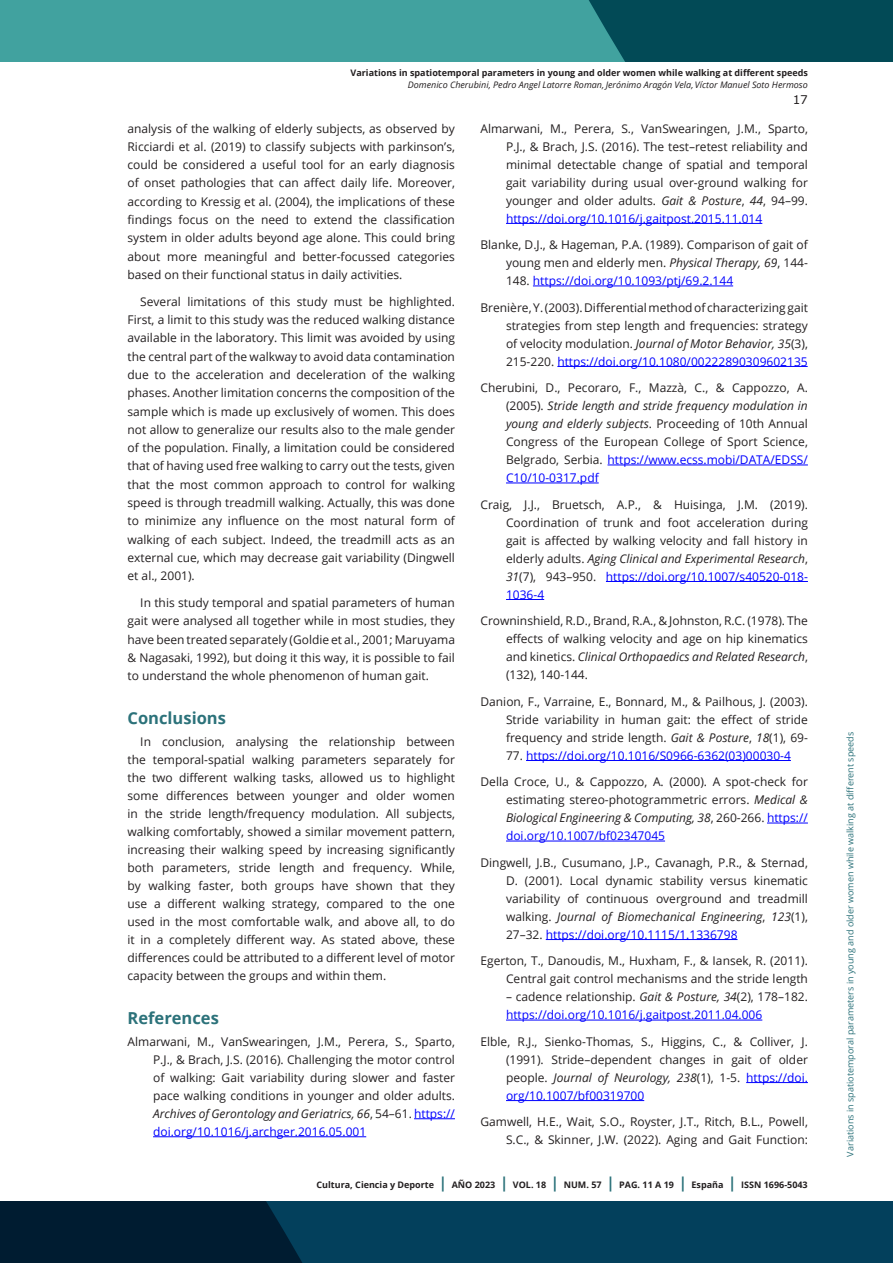
<style>
.page{position:relative;width:893px;height:1263px;background:#fff}
.page>*{position:absolute;margin:0;border:0;box-sizing:border-box;transform-origin:0 0}
.subtitulo_H3{font:700 16.5px "Open Sans";color:#2c727a}
.bibliografia{font:12px/18px "Open Sans";color:#231f20;text-align:justify}
.Cuerpo_de_texto_P{font:12px/18.3px "Open Sans";color:#231f20;text-align:justify}
.bibliografia-2{font:12px/18px "Open Sans";color:#00f}
.t1{font:12px "Verdana";color:#231f20}
.t2{font:700 9px "Open Sans";color:#231f20}
.t3{font:9px "Open Sans";color:#2c727a}
.t4{font:italic 9px "Open Sans";color:#231f20}
.s1{font-style:italic}
.s2{color:#00f}
.s3{color:#231f20}
.s4{font-style:italic;color:#231f20}
.s5{font-size:15px;color:#2c727a}
</style>
<div class="page">
<svg style="left:0;top:1201px;width:893px;height:62px;background:#02344e"></svg>
<div style="left:0;top:0;width:893px;height:62px;background:#41a29f"></div>
<div style="left:589px;top:0;width:304px;height:62px;background:#024a56"></div>
<hr style="left:506px;top:223px;width:256px;height:1px;background:#00f">
<hr style="left:533px;top:286px;width:200px;height:1px;background:#00f">
<hr style="left:557px;top:366px;width:251px;height:1px;background:#00f">
<hr style="left:607px;top:465px;width:201px;height:1px;background:#00f">
<hr style="left:506px;top:483px;width:93px;height:1px;background:#00f">
<hr style="left:606px;top:581px;width:202px;height:1px;background:#00f">
<hr style="left:506px;top:599px;width:38px;height:1px;background:#00f">
<hr style="left:526px;top:760px;width:265px;height:1px;background:#00f">
<hr style="left:767px;top:823px;width:41px;height:1px;background:#00f">
<hr style="left:506px;top:841px;width:159px;height:1px;background:#00f">
<hr style="left:546px;top:939px;width:191px;height:1px;background:#00f">
<hr style="left:506px;top:1020px;width:256px;height:1px;background:#00f">
<hr style="left:746px;top:1082px;width:62px;height:1px;background:#00f">
<hr style="left:506px;top:1100px;width:138px;height:1px;background:#00f">
<hr style="left:414px;top:1118px;width:41px;height:1px;background:#00f">
<hr style="left:153px;top:1136px;width:213px;height:1px;background:#00f">
<p class="t2" style="left:351px;top:67px;width:459px">Variations in spatiotemporal parameters in young and older women while walking at different speeds</p>
<p class="t4" style="left:408px;top:79px;width:401px">Domenico Cherubini, Pedro Angel Latorre Roman, Jerónimo Aragón Vela, Víctor Manuel Soto Hermoso</p>
<p class="Cuerpo_de_texto_P" style="left:128px;top:119px;width:329px">analysis of the walking of elderly subjects, as observed by Ricciardi et al. (2019) to classify subjects with parkinson’s, could be considered a useful tool for an early diagnosis of onset pathologies that can affect daily life. Moreover, according to Kressig et al. (2004), the implications of these findings focus on the need to extend the classification system in older adults beyond age alone. This could bring about more meaningful and better-focussed categories based on their functional status in daily activities.</p>
<p class="Cuerpo_de_texto_P" style="left:128px;top:292px;width:329px;text-indent:13px">Several limitations of this study must be highlighted.<br>First, a limit to this study was the reduced walking distance available in the laboratory. This limit was avoided by using the central part of the walkway to avoid data contamination due to the acceleration and deceleration of the walking phases. Another limitation concerns the composition of the sample which is made up exclusively of women. This does not allow to generalize our results also to the male gender of the population. Finally, a limitation could be considered that of having used free walking to carry out the tests, given that the most common approach to control for walking speed is through treadmill walking. Actually, this was done to minimize any influence on the most natural form of walking of each subject. Indeed, the treadmill acts as an external cue, which may decrease gait variability (Dingwell et al., 2001).</p>
<p class="Cuerpo_de_texto_P" style="left:128px;top:593px;width:329px;text-indent:13px">In this study temporal and spatial parameters of human gait were analysed all together while in most studies, they have been treated separately (Goldie et al., 2001; Maruyama &amp; Nagasaki, 1992), but doing it this way, it is possible to fail to understand the whole phenomenon of human gait.</p>
<p class="subtitulo_H3" style="left:128px;top:706px;width:100px">Conclusions</p>
<p class="Cuerpo_de_texto_P" style="left:128px;top:732px;width:329px;text-indent:13px">In conclusion, analysing the relationship between the temporal-spatial walking parameters separately for the two different walking tasks, allowed us to highlight some differences between younger and older women in the stride length/frequency modulation. All subjects, walking comfortably, showed a similar movement pattern, increasing their walking speed by increasing significantly both parameters, stride length and frequency. While, by walking faster, both groups have shown that they use a different walking strategy, compared to the one used in the most comfortable walk, and above all, to do it in a completely different way. As stated above, these differences could be attributed to a different level of motor capacity between the groups and within them.</p>
<p class="subtitulo_H3" style="left:128px;top:1006px;width:93px">References</p>
<p class="bibliografia" style="left:153px;top:1032px;width:303px;text-indent:-26px">Almarwani, M., VanSwearingen, J.M., Perera, S., Sparto, P.J., &amp; Brach, J.S. (2016). Challenging the motor control of walking: Gait variability during slower and faster pace walking conditions in younger and older adults.<br><span class="s1">Archives of Gerontology and Geriatrics, 66</span>, 54–61. <span class="s2">https:// doi.org/10.1016/j.archger.2016.05.001</span></p>
<p class="t1" style="left:793px;top:91px;width:17px">17</p>
<p class="bibliografia" style="left:506px;top:119px;width:303px;text-indent:-26px">Almarwani, M., Perera, S., VanSwearingen, J.M., Sparto, P.J., &amp; Brach, J.S. (2016). The test–retest reliability and minimal detectable change of spatial and temporal gait variability during usual over-ground walking for younger and older adults. <span class="s1">Gait &amp; Posture</span>, <span class="s1">44</span>, 94–99. <span class="s2">https://doi.org/10.1016/j.gaitpost.2015.11.014</span></p>
<p class="bibliografia" style="left:506px;top:235px;width:303px;text-indent:-26px">Blanke, D.J., &amp; Hageman, P.A. (1989). Comparison of gait of young men and elderly men. <span class="s1">Physical Therapy, 69</span>, 144- 148. <span class="s2">https://doi.org/10.1093/ptj/69.2.144</span></p>
<p class="bibliografia" style="left:506px;top:298px;width:303px;text-indent:-26px">Brenière, Y. (2003). Differential method of characterizing gait strategies from step length and frequencies: strategy of velocity modulation. <span class="s1">Journal of Motor Behavior, 35</span>(3), 215-220. <span class="s2">https://doi.org/10.1080/00222890309602135</span></p>
<p class="bibliografia" style="left:506px;top:378px;width:303px;text-indent:-26px">Cherubini, D., Pecoraro, F., Mazzà, C., &amp; Cappozzo, A. (2005). <span class="s1">Stride length and stride frequency modulation in young and elderly subjects</span>. Proceeding of 10th Annual Congress of the European College of Sport Science, Belgrado, Serbia. <span class="s2">https://www.ecss.mobi/DATA/EDSS/ C10/10-0317.pdf</span></p>
<p class="bibliografia" style="left:506px;top:495px;width:303px;text-indent:-26px">Craig, J.J., Bruetsch, A.P., &amp; Huisinga, J.M. (2019).<br>Coordination of trunk and foot acceleration during gait is affected by walking velocity and fall history in elderly adults. <span class="s1">Aging Clinical and Experimental Research</span>, <span class="s1">31</span>(7), 943–950. <span class="s2">https://doi.org/10.1007/s40520-018- 1036-4</span></p>
<p class="bibliografia" style="left:506px;top:611px;width:303px;text-indent:-26px">Crowninshield, R.D., Brand, R.A., &amp; Johnston, R.C. (1978). The effects of walking velocity and age on hip kinematics and kinetics. <span class="s1">Clinical Orthopaedics and Related Research</span>, (132), 140-144.</p>
<p class="bibliografia" style="left:506px;top:692px;width:303px;text-indent:-26px">Danion, F., Varraine, E., Bonnard, M., &amp; Pailhous, J. (2003).<br>Stride variability in human gait: the effect of stride frequency and stride length. <span class="s1">Gait &amp; Posture</span>, <span class="s1">18</span>(1), 69-</p>
<p class="bibliografia-2" style="left:506px;top:746px;width:286px"><span class="s3">77.</span> https://doi.org/10.1016/S0966-6362(03)00030-4</p>
<p class="bibliografia" style="left:506px;top:772px;width:303px;text-indent:-26px">Della Croce, U., &amp; Cappozzo, A. (2000). A spot-check for estimating stereo-photogrammetric errors. <span class="s1">Medical &amp; Biological Engineering &amp; Computing, 38</span>, 260-266. <span class="s2">https:// doi.org/10.1007/bf02347045</span></p>
<p class="bibliografia" style="left:506px;top:853px;width:303px;text-indent:-26px">Dingwell, J.B., Cusumano, J.P., Cavanagh, P.R., &amp; Sternad, D. (2001). Local dynamic stability versus kinematic variability of continuous overground and treadmill walking. <span class="s1">Journal of Biomechanical Engineering</span>, <span class="s1">123</span>(1), 27–32. <span class="s2">https://doi.org/10.1115/1.1336798</span></p>
<p class="bibliografia" style="left:480px;top:951px;width:329px;text-align:right">Egerton, T., Danoudis, M., Huxham, F., &amp; Iansek, R. (2011).<br>Central gait control mechanisms and the stride length</p>
<p class="bibliografia-2" style="left:506px;top:987px;width:303px"><span class="s3">– cadence relationship.</span> <span class="s4">Gait &amp; Posture, 34</span><span class="s3">(2), 178–182. </span>https://doi.org/10.1016/j.gaitpost.2011.04.006</p>
<p class="bibliografia" style="left:506px;top:1032px;width:303px;text-indent:-26px">Elble, R.J., Sienko-Thomas, S., Higgins, C., &amp; Colliver, J. (1991). Stride–dependent changes in gait of older people. <span class="s1">Journal of Neurology, 238</span>(1), 1-5. <span class="s2">https://doi. org/10.1007/bf00319700</span></p>
<p class="bibliografia" style="left:480px;top:1112px;width:329px;text-align:right">Gamwell, H.E., Wait, S.O., Royster, J.T., Ritch, B.L., Powell,<br>S.C., &amp; Skinner, J.W. (2022). Aging and Gait Function:</p>
<p class="t2" style="left:317px;top:1179px;width:493px">Cultura, Ciencia y Deporte <span class="s5">|</span> AÑO 2023 <span class="s5">|</span> VOL. 18 <span class="s5">|</span> NUM. 57 <span class="s5">|</span> PAG. 11 A 19 <span class="s5">|</span> España <span class="s5">|</span> ISSN 1696-5043</p>
<p class="t3" style="left:844px;top:1156px;width:426px;rotate:-90deg">Variations in spatiotemporal parameters in young and older women while walking at different speeds</p>
</div>
